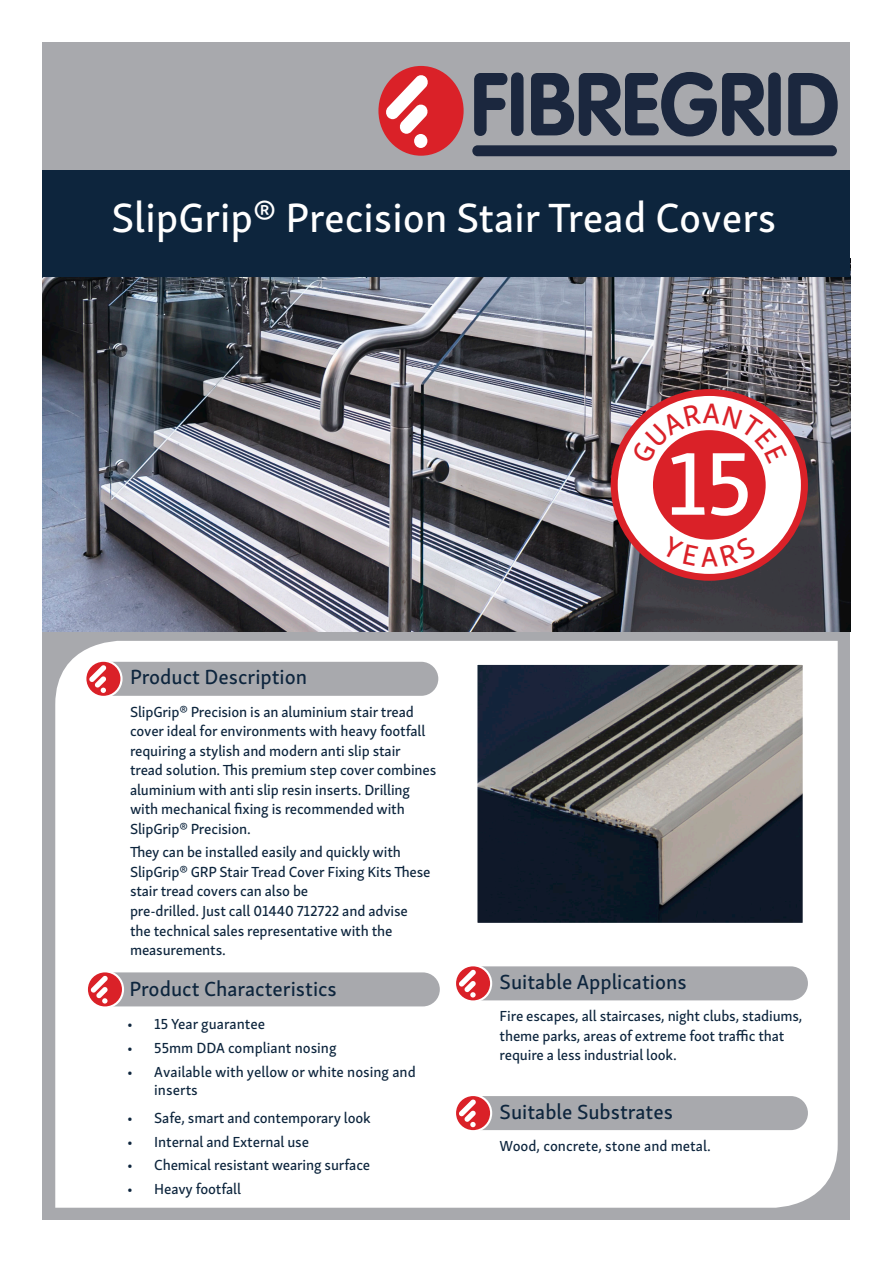
<style>
.page{position:relative;width:893px;height:1263px;background:#fff}
.page>*{position:absolute;margin:0;border:0;box-sizing:border-box;transform-origin:0 0}
.t1{font:91.8px "Skolar Sans Latn Me";color:#fff}
.t2{font:42px "Skolar Sans Latn Me";color:#fff}
.t3{font:21px "Skolar Sans Latn Me";color:#0d253d}
.t4{font:15px/19.5px "Skolar Sans Latn Me";letter-spacing:-.01em;color:#0d253d}
</style>
<div class="page">
<div style="left:43px;top:631px;width:807px;height:589px;background:#a8a9ad"></div>
<div style="left:43px;top:43px;width:807px;height:137px;background:#a8a9ad"></div>
<img style="left:43px;top:276px;width:807px;height:355px">
<div style="left:55px;top:641px;width:783px;height:567px;background:#fff"></div>
<div style="left:43px;top:170px;width:807px;height:106px;background:#0d253d"></div>
<div style="left:84px;top:660px;width:39px;height:38px;background:#fff;border-radius:50%"></div>
<svg style="left:86px;top:662px;width:34px;height:34px"></svg>
<svg style="left:89px;top:662px;width:349px;height:34px"></svg>
<div style="left:611px;top:389px;width:197px;height:192px;background:#da2128;border-radius:50%"></div>
<div style="left:618px;top:396px;width:183px;height:178px;background:#fff;border-radius:50%"></div>
<div style="left:653px;top:430px;width:113px;height:110px;background:#da2128;border-radius:50%"></div>
<svg style="left:454px;top:964px;width:38px;height:38px"></svg>
<svg style="left:456px;top:966px;width:34px;height:34px"></svg>
<svg style="left:459px;top:966px;width:349px;height:34px"></svg>
<div style="left:454px;top:1094px;width:38px;height:38px;background:#fff;border-radius:50%"></div>
<svg style="left:456px;top:1096px;width:34px;height:34px"></svg>
<svg style="left:459px;top:1096px;width:349px;height:34px"></svg>
<svg style="left:86px;top:970px;width:38px;height:38px"></svg>
<svg style="left:88px;top:972px;width:34px;height:34px"></svg>
<svg style="left:91px;top:972px;width:349px;height:34px"></svg>
<img style="left:478px;top:666px;width:324px;height:256px">
<div style="left:472px;top:660px;width:336px;height:268px;border:5px solid #fff"></div>
<svg style="left:474px;top:72px;width:49px;height:64px"></svg>
<svg style="left:531px;top:72px;width:250px;height:64px"></svg>
<svg style="left:788px;top:73px;width:50px;height:62px"></svg>
<div style="left:378px;top:66px;width:86px;height:90px;background:#da2128;border-radius:50%"></div>
<svg style="left:385px;top:74px;width:43px;height:60px"></svg>
<div style="left:414px;top:134px;width:13px;height:14px;background:#fff;border-radius:50%"></div>
<div style="left:472px;top:145px;width:365px;height:11px;background:#1b273e;border-radius:5px"></div>
<svg style="left:631px;top:403px;width:156px;height:61px"></svg>
<svg style="left:661px;top:536px;width:95px;height:31px"></svg>
<p class="t2" style="left:111px;top:186px;width:666px">SlipGrip® Precision Stair Tread Covers</p>
<p class="t3" style="left:130px;top:661px;width:179px">Product Description</p>
<p class="t4" style="left:130px;top:701px;width:308px">SlipGrip® Precision is an aluminium stair tread cover ideal for environments with heavy footfall requiring a stylish and modern anti slip stair tread solution. This premium step cover combines aluminium with anti slip resin inserts. Drilling with mechanical fixing is recommended with SlipGrip® Precision.</p>
<p class="t4" style="left:130px;top:841px;width:302px">They can be installed easily and quickly with SlipGrip® GRP Stair Tread Cover Fixing Kits These stair tread covers can also be<br>pre-drilled. Just call 01440 712722 and advise the technical sales representative with the measurements.</p>
<p class="t3" style="left:129px;top:972px;width:209px">Product Characteristics</p>
<p class="t4" style="left:127px;top:1013px;width:139px">• 15 Year guarantee</p>
<p class="t4" style="left:127px;top:1037px;width:211px">• 55mm DDA compliant nosing</p>
<p class="t4" style="left:154px;top:1061px;width:263px;line-height:18px;text-indent:-27px">• Available with yellow or white nosing and inserts</p>
<p class="t4" style="left:127px;top:1107px;width:245px">• Safe, smart and contemporary look</p>
<p class="t4" style="left:127px;top:1130px;width:183px">• Internal and External use</p>
<p class="t4" style="left:127px;top:1154px;width:244px">• Chemical resistant wearing surface</p>
<p class="t4" style="left:127px;top:1178px;width:115px">• Heavy footfall</p>
<p class="t1" style="left:666px;top:412px;width:88px">15</p>
<p class="t3" style="left:500px;top:966px;width:189px">Suitable Applications</p>
<p class="t4" style="left:500px;top:1005px;width:304px">Fire escapes, all staircases, night clubs, stadiums, theme parks, areas of extreme foot traffic that require a less industrial look.</p>
<p class="t3" style="left:500px;top:1095px;width:175px">Suitable Substrates</p>
<p class="t4" style="left:500px;top:1135px;width:213px">Wood, concrete, stone and metal.</p>
</div>
